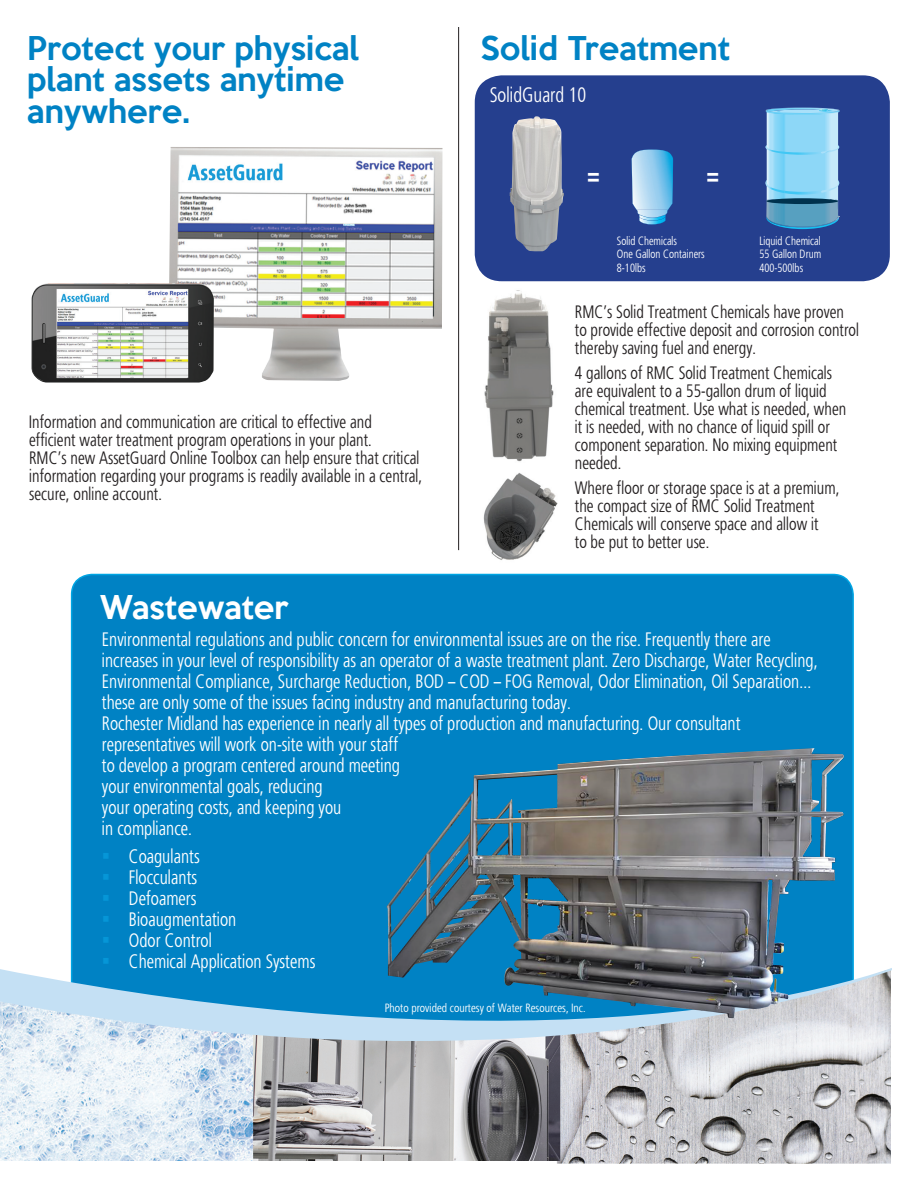
<style>
.page{position:relative;width:918px;height:1188px;background:#fff}
.page>*{position:absolute;margin:0;border:0;box-sizing:border-box;transform-origin:0 0}
.t1{font:500 30px/31.5px "Keep Calm";color:#0082c4}
.t2{font:500 30px "Keep Calm";color:#fff}
.t3{font:700 26.7px "Frutiger Cond FC";color:#fff}
.t4{font:300 21px "Frutiger Cond FC";color:#fff;scale:.94 1}
.t5{font:300 19.5px/21px "Frutiger Cond FC";color:#fff;scale:.94 1}
.t6{font:300 18px/18px "Frutiger Cond FC";color:#231f20;scale:.94 1}
.t7{font:300 12px/13.5px "Frutiger Cond FC";color:#fff;text-align:justify;scale:.94 1}
.t8{font:300 12px "Frutiger Cond FC";color:#fff}
</style>
<div class="page">
<div style="left:72px;top:574px;width:781px;height:579px;background:#0082c4;border-radius:20px"></div>
<div style="left:475px;top:75px;width:415px;height:206px;background:#253f8e;border-radius:27px"></div>
<img style="left:557px;top:1041px;width:334px;height:123px">
<img style="left:0;top:1041px;width:253px;height:120px">
<img style="left:253px;top:1041px;width:307px;height:120px">
<svg style="left:0;top:872px;width:892px;height:169px"></svg>
<img style="left:484px;top:290px;width:70px;height:172px">
<img style="left:483px;top:473px;width:75px;height:87px">
<img style="left:510px;top:116px;width:54px;height:136px">
<img style="left:169px;top:147px;width:273px;height:234px">
<img style="left:31px;top:283px;width:183px;height:100px">
<hr style="left:458px;top:27px;width:1px;height:523px;background:#231f20">
<svg style="left:632px;top:150px;width:41px;height:74px;background:#87c0e4"></svg>
<svg style="left:765px;top:108px;width:75px;height:121px;background:#81c4e5"></svg>
<div style="left:766px;top:198px;width:72px;height:6px;background:#00324d;border-radius:50%"></div>
<img style="left:386px;top:748px;width:458px;height:270px">
<svg style="left:103px;top:874px;width:6px;height:5px"></svg>
<svg style="left:103px;top:895px;width:6px;height:5px"></svg>
<svg style="left:103px;top:916px;width:6px;height:5px"></svg>
<svg style="left:103px;top:937px;width:6px;height:5px"></svg>
<svg style="left:103px;top:958px;width:6px;height:5px"></svg>
<h1 class="t1" style="left:27px;top:30px;width:333px">Protect your physical plant assets anytime anywhere.</h1>
<p class="t6" style="left:29px;top:413px;width:420px">Information and communication are critical to effective and efficient water treatment program operations in your plant.<br>RMC’s new AssetGuard Online Toolbox can help ensure that critical information regarding your programs is readily available in a central, secure, online account.</p>
<h1 class="t2" style="left:100px;top:581px;width:190px">Wastewater</h1>
<h1 class="t1" style="left:481px;top:30px;width:251px">Solid Treatment</h1>
<p class="t4" style="left:490px;top:83px;width:104px">SolidGuard 10</p>
<h2 class="t3" style="left:587px;top:158px;width:14px">=</h2>
<h2 class="t3" style="left:707px;top:158px;width:14px">=</h2>
<p class="t7" style="left:617px;top:234px;width:95px;text-align:left">Solid Chemicals<br>One Gallon Containers<br>8-10lbs</p>
<p class="t7" style="left:760px;top:234px;width:67px">Liquid Chemical 55 Gallon Drum 400-500lbs</p>
<p class="t6" style="left:575px;top:303px;width:304px">RMC’s Solid Treatment Chemicals have proven to provide effective deposit and corrosion control thereby saving fuel and energy.</p>
<p class="t6" style="left:575px;top:364px;width:290px">4 gallons of RMC Solid Treatment Chemicals are equivalent to a 55-gallon drum of liquid chemical treatment. Use what is needed, when it is needed, with no chance of liquid spill or component separation. No mixing equipment needed.</p>
<p class="t6" style="left:575px;top:479px;width:283px">Where floor or storage space is at a premium, the compact size of RMC Solid Treatment Chemicals will conserve space and allow it<br>to be put to better use.</p>
<p class="t5" style="left:102px;top:629px;width:763px">Environmental regulations and public concern for environmental issues are on the rise. Frequently there are increases in your level of responsibility as an operator of a waste treatment plant. Zero Discharge, Water Recycling, Environmental Compliance, Surcharge Reduction, BOD – COD – FOG Removal, Odor Elimination, Oil Separation... these are only some of the issues facing industry and manufacturing today.<br>Rochester Midland has experience in nearly all types of production and manufacturing. Our consultant representatives will work on-site with your staff<br>to develop a program centered around meeting<br>your environmental goals, reducing<br>your operating costs, and keeping you<br>in compliance.</p>
<p class="t5" style="left:129px;top:845px;width:200px">Coagulants<br>Flocculants<br>Defoamers<br>Bioaugmentation<br>Odor Control<br>Chemical Application Systems</p>
<p class="t8" style="left:385px;top:1001px;width:203px">Photo provided courtesy of Water Resources, Inc.</p>
</div>
